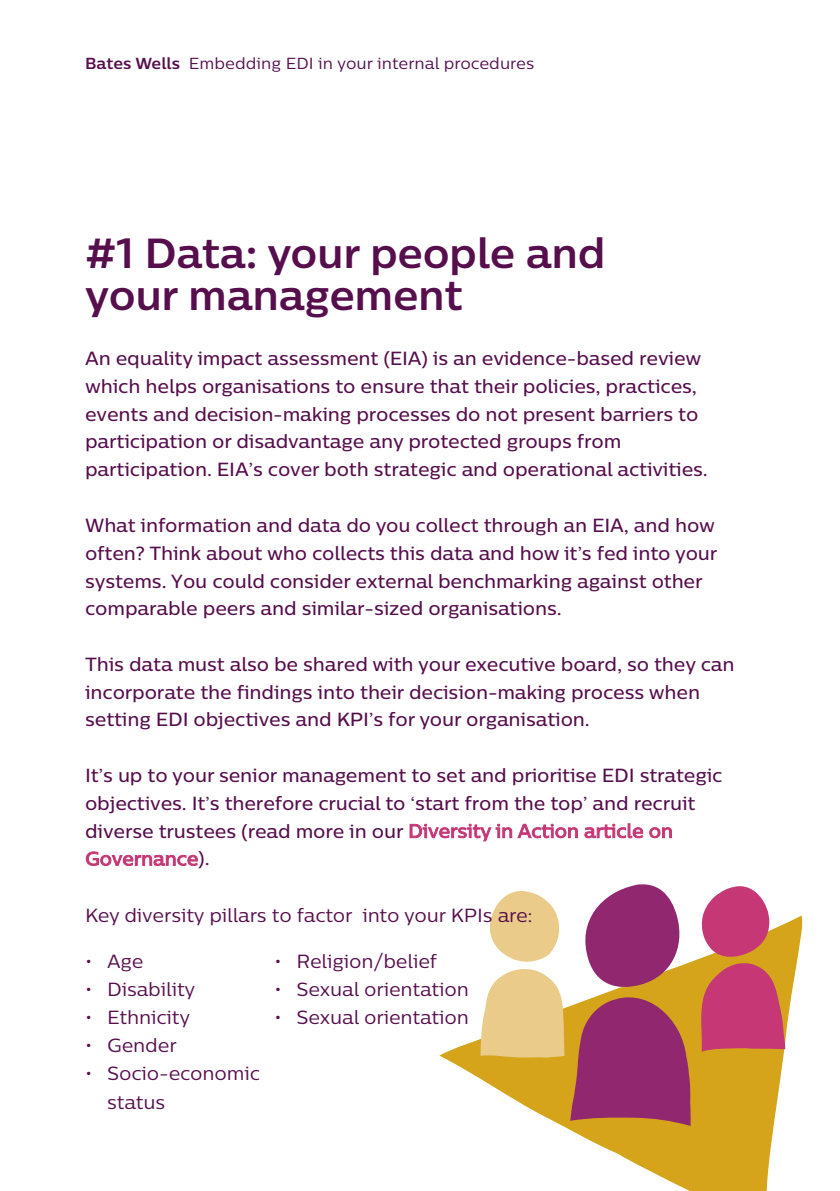
<style>
.page{position:relative;width:840px;height:1191px;background:#fff}
.page>*{position:absolute;margin:0;border:0;box-sizing:border-box;transform-origin:0 0}
.t1{font:700 42px/42px "Centrale Sans";letter-spacing:-.01em;color:#560e4c}
.t2{font:500 19px/27.6px "Centrale Sans";letter-spacing:-.01em;color:#560e4c}
.t3{font:19px/28px "Centrale Sans";letter-spacing:-.01em;color:#560e4c}
.t4{font:16px "Centrale Sans";color:#560e4c}
.s1{font-weight:700}
.s2{color:#c53875}
</style>
<div class="page">
<svg style="left:439px;top:915px;width:363px;height:276px"></svg>
<svg style="left:480px;top:891px;width:84px;height:166px"></svg>
<svg style="left:570px;top:884px;width:214px;height:242px;background:#bd6c6c"></svg>
<p class="t4" style="left:85px;top:53px;width:450px"><span class="s1">Bates Wells</span> Embedding EDI in your internal procedures</p>
<h1 class="t1" style="left:85px;top:231px;width:521px">#1 Data: your people and your management</h1>
<p class="t2" style="left:85px;top:344px;width:624px">An equality impact assessment (EIA) is an evidence-based review which helps organisations to ensure that their policies, practices, events and decision-making processes do not present barriers to participation or disadvantage any protected groups from participation. EIA’s cover both strategic and operational activities.</p>
<p class="t2" style="left:85px;top:511px;width:633px">What information and data do you collect through an EIA, and how often? Think about who collects this data and how it’s fed into your systems. You could consider external benchmarking against other comparable peers and similar-sized organisations.</p>
<p class="t2" style="left:85px;top:650px;width:650px">This data must also be shared with your executive board, so they can incorporate the findings into their decision-making process when setting EDI objectives and KPI’s for your organisation.</p>
<p class="t2" style="left:85px;top:761px;width:638px">It’s up to your senior management to set and prioritise EDI strategic objectives. It’s therefore crucial to ‘start from the top’ and recruit diverse trustees (read more in our <span class="s2">Diversity in Action article on Governance</span>).</p>
<p class="t3" style="left:85px;top:901px;width:449px">Key diversity pillars to factor into your KPIs are:</p>
<p class="t3" style="left:85px;top:947px;width:60px">• Age</p>
<p class="t3" style="left:85px;top:975px;width:112px">• Disability</p>
<p class="t3" style="left:85px;top:1003px;width:106px">• Ethnicity</p>
<p class="t3" style="left:85px;top:1031px;width:93px">• Gender</p>
<p class="t3" style="left:107px;top:1059px;width:154px;text-indent:-22px">• Socio-economic status</p>
<p class="t3" style="left:274px;top:947px;width:164px">• Religion/belief</p>
<p class="t3" style="left:274px;top:975px;width:196px">• Sexual orientation</p>
<p class="t3" style="left:274px;top:1003px;width:196px">• Sexual orientation</p>
</div>
